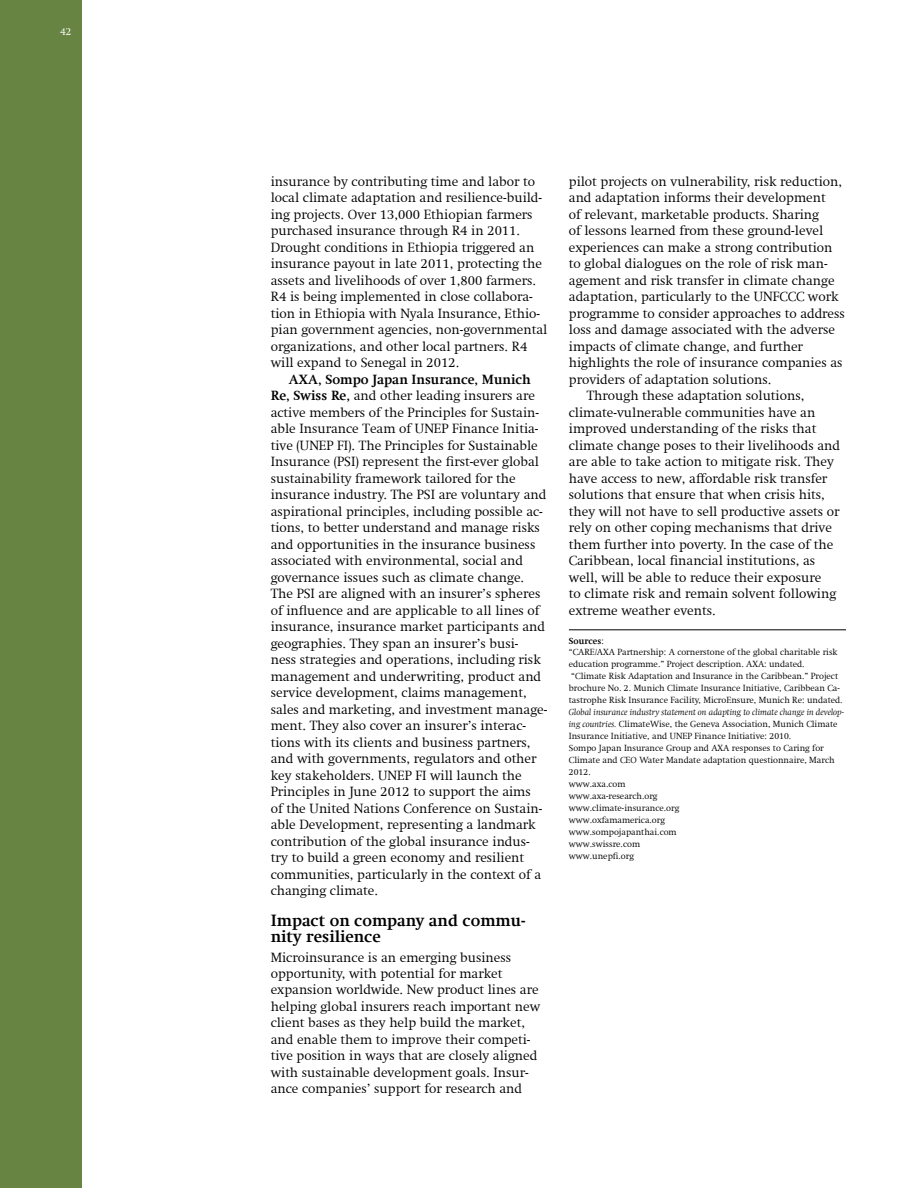
<style>
.page{position:relative;width:918px;height:1188px;background:#fff}
.page>*{position:absolute;margin:0;border:0;box-sizing:border-box;transform-origin:0 0}
.t1{font:700 16.5px/16.5px "Swift Com";color:#000}
.t2{font:300 13.5px/16.5px "Swift Com";color:#000}
.t3{font:300 10.5px "Swift Com";color:#fff}
.t4{font:300 9px/12px "Swift Com";color:#000}
.s1{font-weight:700}
.s2{font-style:italic}
</style>
<div class="page">
<div style="left:0;top:0;width:81px;height:1188px;background:#678442"></div>
<hr style="left:569px;top:630px;width:277px;height:1px;background:#000">
<p class="t3" style="left:60px;top:26px;width:13px">42</p>
<p class="t2" style="left:271px;top:173px;width:278px">insurance by contributing time and labor to local climate adaptation and resilience-build&shy;ing projects. Over 13,000 Ethiopian farmers purchased insurance through R4 in 2011.<br>Drought conditions in Ethiopia triggered an insurance payout in late 2011, protecting the assets and livelihoods of over 1,800 farmers.<br>R4 is being implemented in close collabora&shy;tion in Ethiopia with Nyala Insurance, Ethio&shy;pian government agencies, non-governmental organizations, and other local partners. R4 will expand to Senegal in 2012.</p>
<p class="t2" style="left:271px;top:371px;width:278px;text-indent:18px"><span class="s1">AXA, Sompo Japan Insurance, Munich Re, Swiss Re,</span> and other leading insurers are active members of the Principles for Sustain&shy;able Insurance Team of UNEP Finance Initia&shy;tive (UNEP FI). The Principles for Sustainable Insurance (PSI) represent the first-ever global sustainability framework tailored for the insurance industry. The PSI are voluntary and aspirational principles, including possible ac&shy;tions, to better understand and manage risks and opportunities in the insurance business associated with environmental, social and governance issues such as climate change.<br>The PSI are aligned with an insurer’s spheres of influence and are applicable to all lines of insurance, insurance market participants and geographies. They span an insurer’s busi&shy;ness strategies and operations, including risk management and underwriting, product and service development, claims management, sales and marketing, and investment manage&shy;ment. They also cover an insurer’s interac&shy;tions with its clients and business partners, and with governments, regulators and other key stakeholders. UNEP FI will launch the Principles in June 2012 to support the aims<br>of the United Nations Conference on Sustain&shy;able Development, representing a landmark contribution of the global insurance indus&shy;try to build a green economy and resilient communities, particularly in the context of a changing climate.</p>
<p class="t1" style="left:271px;top:912px;width:256px">Impact on company and commu&shy;nity resilience</p>
<p class="t2" style="left:271px;top:949px;width:271px">Microinsurance is an emerging business opportunity, with potential for market expansion worldwide. New product lines are helping global insurers reach important new client bases as they help build the market, and enable them to improve their competi&shy;tive position in ways that are closely aligned with sustainable development goals. Insur&shy;ance companies’ support for research and</p>
<p class="t2" style="left:569px;top:173px;width:275px">pilot projects on vulnerability, risk reduction,</p>
<p class="t2" style="left:569px;top:190px;width:258px">and adaptation informs their development</p>
<p class="t2" style="left:569px;top:206px;width:252px">of relevant, marketable products. Sharing</p>
<p class="t2" style="left:569px;top:223px;width:256px">of lessons learned from these ground-level</p>
<p class="t2" style="left:569px;top:239px;width:265px">experiences can make a strong contribution</p>
<p class="t2" style="left:569px;top:256px;width:260px">to global dialogues on the role of risk man-</p>
<p class="t2" style="left:569px;top:272px;width:267px">agement and risk transfer in climate change</p>
<p class="t2" style="left:569px;top:289px;width:271px">adaptation, particularly to the UNFCCC work</p>
<p class="t2" style="left:569px;top:305px;width:278px">programme to consider approaches to address</p>
<p class="t2" style="left:569px;top:322px;width:268px">loss and damage associated with the adverse</p>
<p class="t2" style="left:569px;top:338px;width:236px">impacts of climate change, and further</p>
<p class="t2" style="left:569px;top:355px;width:275px">highlights the role of insurance companies as</p>
<p class="t2" style="left:569px;top:371px;width:204px">providers of adaptation solutions.</p>
<p class="t2" style="left:587px;top:388px;width:219px">Through these adaptation solutions,</p>
<p class="t2" style="left:569px;top:404px;width:248px">climate-vulnerable communities have an</p>
<p class="t2" style="left:569px;top:421px;width:249px">improved understanding of the risks that</p>
<p class="t2" style="left:569px;top:437px;width:273px">climate change poses to their livelihoods and</p>
<p class="t2" style="left:569px;top:454px;width:266px">are able to take action to mitigate risk. They</p>
<p class="t2" style="left:569px;top:470px;width:260px">have access to new, affordable risk transfer</p>
<p class="t2" style="left:569px;top:487px;width:258px">solutions that ensure that when crisis hits,</p>
<p class="t2" style="left:569px;top:503px;width:272px">they will not have to sell productive assets or</p>
<p class="t2" style="left:569px;top:520px;width:265px">rely on other coping mechanisms that drive</p>
<p class="t2" style="left:569px;top:536px;width:266px">them further into poverty. In the case of the</p>
<p class="t2" style="left:569px;top:553px;width:248px">Caribbean, local financial institutions, as</p>
<p class="t2" style="left:569px;top:569px;width:254px">well, will be able to reduce their exposure</p>
<p class="t2" style="left:569px;top:586px;width:269px">to climate risk and remain solvent following</p>
<p class="t2" style="left:569px;top:602px;width:148px">extreme weather events.</p>
<p class="t4" style="left:569px;top:634px;width:275px"><span class="s1">Sources</span>:<br>“CARE/AXA Partnership: A cornerstone of the global charitable risk education programme.” Project description. AXA: undated.<br>“Climate Risk Adaptation and Insurance in the Caribbean.” Project brochure No. 2. Munich Climate Insurance Initiative, Caribbean Ca&shy;tastrophe Risk Insurance Facility, MicroEnsure, Munich Re: undated.</p>
<p class="t4" style="left:569px;top:706px;width:277px"><span class="s2">Global insurance industry statement on adapting to climate change in develop&shy;ing countries.</span> ClimateWise, the Geneva Association, Munich Climate Insurance Initiative, and UNEP Finance Initiative: 2010.<br>Sompo Japan Insurance Group and AXA responses to Caring for Climate and CEO Water Mandate adaptation questionnaire, March 2012.<br>www.axa.com<br>www.axa-research.org<br>www.climate-insurance.org<br>www.oxfamamerica.org<br>www.sompojapanthai.com<br>www.swissre.com<br>www.unepfi.org</p>
</div>
